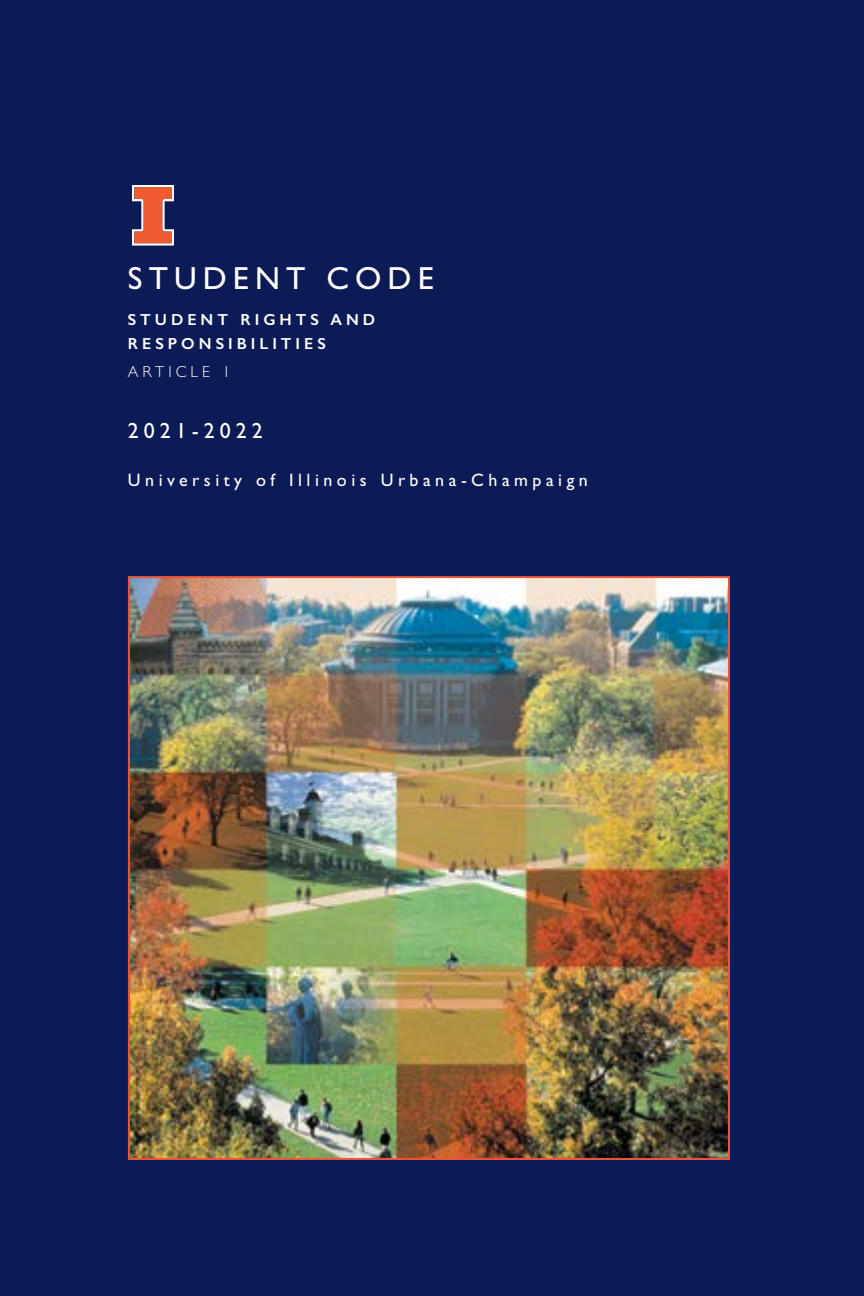
<style>
.page{position:relative;width:864px;height:1296px;background:#0c1b55}
.page>*{position:absolute;margin:0;border:0;box-sizing:border-box;transform-origin:0 0}
.t1{font:32px "Gill Sans Std";letter-spacing:.19em;color:#fff}
.t2{font:22px "Gill Sans Std";letter-spacing:.225em;color:#fff}
.t3{font:18px "Gill Sans Std";letter-spacing:.25em;color:#fff}
.t4{font:600 16px "Gill Sans";letter-spacing:.25em;color:#fff}
.t5{font:300 16px "Gill Sans Std";letter-spacing:.25em;color:#fff}
</style>
<div class="page">
<img style="left:131px;top:579px;width:596px;height:578px">
<div style="left:128px;top:576px;width:602px;height:584px;border:2px solid #ed5338"></div>
<svg style="left:132px;top:185px;width:42px;height:61px"></svg>
<h1 class="t1" style="left:128px;top:260px;width:307px">STUDENT CODE</h1>
<h1 class="t4" style="left:128px;top:310px;width:249px">STUDENT RIGHTS AND</h1>
<h1 class="t4" style="left:128px;top:334px;width:199px">RESPONSIBILITIES</h1>
<h1 class="t5" style="left:128px;top:363px;width:104px">ARTICLE 1</h1>
<h1 class="t2" style="left:128px;top:418px;width:136px">2021-2022</h1>
<h1 class="t3" style="left:128px;top:470px;width:461px">University of Illinois Urbana-Champaign</h1>
</div>
